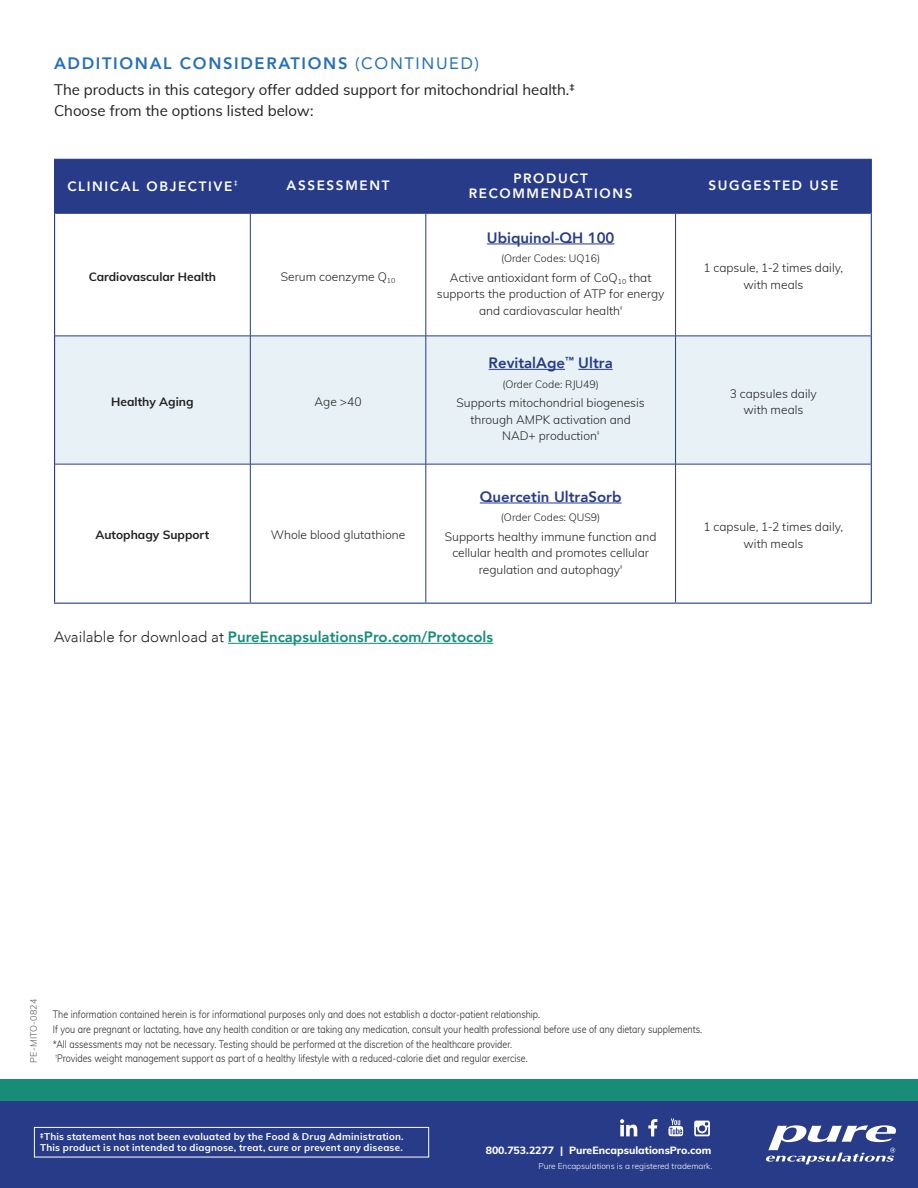
<style>
.page{position:relative;width:918px;height:1188px;background:#fff}
.page>*{position:absolute;margin:0;border:0;box-sizing:border-box;transform-origin:0 0}
.Developed_By{font:800 16.5px "Avenir";letter-spacing:.1em;color:#2570b8}
.Developed_By-2{font:15px "Muli";color:#231f20}
.CTA_URL{font:800 15px "Avenir";color:#168c79}
.Table_Copy{font:800 15px "Avenir";color:#273b88}
.Column_Header{font:800 13.5px/14.9px "Avenir";letter-spacing:.12em;color:#fff;text-align:center}
.Table_Copy-2{font:300 12px/16.5px "Muli";color:#231f20;text-align:center}
.Table_Copy-3{font:700 12px "Muli";color:#231f20}
.Disclaimers{font:300 10.5px "Muli";color:#231f20;scale:.85 1}
.Table_Copy-4{font:300 10.5px "Muli";color:#231f20}
.t1{font:800 10.5px "Muli";color:#fff}
.t2{font:700 9.75px/10.9px "Muli";letter-spacing:.025em;color:#fff}
.Marketing_Code{font:300 9px "Muli";letter-spacing:.02em;color:#57585a}
.t3{font:300 8.25px "Muli";color:#fff}
.s1{font-weight:400}
.s2{font-weight:300;color:#231f20}
</style>
<div class="page">
<div style="left:0;top:1096px;width:918px;height:92px;background:#273b88"></div>
<svg style="left:648px;top:1119px;width:9px;height:17px"></svg>
<svg style="left:620px;top:1119px;width:17px;height:17px"></svg>
<svg style="left:694px;top:1121px;width:16px;height:15px"></svg>
<svg style="left:668px;top:1119px;width:15px;height:17px"></svg>
<svg style="left:766px;top:1125px;width:130px;height:39px"></svg>
<div style="left:34px;top:1127px;width:395px;height:30px;border:1px solid #fff"></div>
<div style="left:0;top:1079px;width:918px;height:22px;background:#168c79"></div>
<hr style="left:228px;top:643px;width:265px;height:1px;background:#168c79">
<div style="left:55px;top:160px;width:816px;height:53px;background:#273b88"></div>
<svg style="left:55px;top:214px;width:816px;height:389px"></svg>
<div style="left:55px;top:337px;width:816px;height:127px;background:#e8f2f6"></div>
<hr style="left:55px;top:213px;width:195px;height:1px;background:#273b88">
<hr style="left:250px;top:213px;width:176px;height:1px;background:#273b88">
<hr style="left:250px;top:214px;width:1px;height:122px;background:#273b88">
<hr style="left:426px;top:213px;width:250px;height:1px;background:#273b88">
<hr style="left:426px;top:214px;width:1px;height:122px;background:#273b88">
<hr style="left:676px;top:213px;width:195px;height:1px;background:#273b88">
<hr style="left:675px;top:214px;width:1px;height:122px;background:#273b88">
<hr style="left:250px;top:336px;width:1px;height:128px;background:#273b88">
<hr style="left:426px;top:336px;width:1px;height:128px;background:#273b88">
<hr style="left:675px;top:336px;width:1px;height:128px;background:#273b88">
<hr style="left:55px;top:464px;width:195px;height:1px;background:#273b88">
<hr style="left:250px;top:464px;width:176px;height:1px;background:#273b88">
<hr style="left:250px;top:464px;width:1px;height:139px;background:#273b88">
<hr style="left:426px;top:464px;width:250px;height:1px;background:#273b88">
<hr style="left:426px;top:464px;width:1px;height:139px;background:#273b88">
<hr style="left:676px;top:464px;width:195px;height:1px;background:#273b88">
<hr style="left:675px;top:464px;width:1px;height:139px;background:#273b88">
<hr style="left:54px;top:213px;width:1px;height:123px;background:#273b88">
<hr style="left:871px;top:213px;width:1px;height:123px;background:#273b88">
<hr style="left:54px;top:336px;width:1px;height:128px;background:#273b88">
<hr style="left:871px;top:336px;width:1px;height:128px;background:#273b88">
<hr style="left:54px;top:464px;width:1px;height:139px;background:#273b88">
<hr style="left:871px;top:464px;width:1px;height:139px;background:#273b88">
<hr style="left:55px;top:336px;width:195px;height:1px;background:#273b88">
<hr style="left:250px;top:336px;width:176px;height:1px;background:#273b88">
<hr style="left:426px;top:336px;width:250px;height:1px;background:#273b88">
<hr style="left:676px;top:336px;width:195px;height:1px;background:#273b88">
<hr style="left:54px;top:159px;width:196px;height:1px;background:#273b88">
<hr style="left:250px;top:159px;width:176px;height:1px;background:#273b88">
<hr style="left:426px;top:159px;width:250px;height:1px;background:#273b88">
<hr style="left:676px;top:159px;width:196px;height:1px;background:#273b88">
<hr style="left:54px;top:160px;width:1px;height:53px;background:#273b88">
<hr style="left:250px;top:160px;width:1px;height:53px;background:#273b88">
<hr style="left:425px;top:160px;width:1px;height:53px;background:#273b88">
<hr style="left:675px;top:160px;width:1px;height:53px;background:#273b88">
<hr style="left:871px;top:160px;width:1px;height:53px;background:#273b88">
<hr style="left:54px;top:603px;width:196px;height:1px;background:#273b88">
<hr style="left:250px;top:603px;width:176px;height:1px;background:#273b88">
<hr style="left:426px;top:603px;width:250px;height:1px;background:#273b88">
<hr style="left:676px;top:603px;width:196px;height:1px;background:#273b88">
<hr style="left:487px;top:244px;width:127px;height:1px;background:#273b88">
<hr style="left:489px;top:369px;width:76px;height:1px;background:#273b88">
<hr style="left:578px;top:369px;width:35px;height:1px;background:#273b88">
<hr style="left:480px;top:503px;width:142px;height:1px;background:#273b88">
<p class="Developed_By" style="left:54px;top:51px;width:427px">ADDITIONAL CONSIDERATIONS <span class="s1">(CONTINUED)</span></p>
<p class="Developed_By-2" style="left:54px;top:78px;width:522px">The products in this category offer added support for mitochondrial health.<sup>‡</sup></p>
<p class="Developed_By-2" style="left:54px;top:99px;width:261px">Choose from the options listed below:</p>
<p class="Column_Header" style="left:67px;top:179px;width:172px">CLINICAL OBJECTIVE<sup>‡</sup></p>
<p class="Column_Header" style="left:287px;top:178px;width:104px">ASSESSMENT</p>
<p class="Column_Header" style="left:469px;top:171px;width:165px">PRODUCT<br>RECOMMENDATIONS</p>
<p class="Column_Header" style="left:708px;top:178px;width:131px">SUGGESTED USE</p>
<p class="Table_Copy-3" style="left:89px;top:268px;width:129px">Cardiovascular Health</p>
<p class="Table_Copy-2" style="left:281px;top:268px;width:116px">Serum coenzyme Q<sub>10</sub></p>
<p class="Table_Copy-3" style="left:111px;top:393px;width:84px">Healthy Aging</p>
<p class="Table_Copy-2" style="left:315px;top:393px;width:49px">Age &gt;40</p>
<p class="Table_Copy-3" style="left:96px;top:526px;width:115px">Autophagy Support</p>
<p class="Table_Copy-2" style="left:271px;top:526px;width:136px">Whole blood glutathione</p>
<p class="Table_Copy" style="left:487px;top:226px;width:129px">Ubiquinol-QH 100</p>
<p class="Table_Copy-4" style="left:501px;top:251px;width:101px">(Order Codes: UQ16)</p>
<p class="Table_Copy-2" style="left:437px;top:269px;width:229px">Active antioxidant form of CoQ<sub>10</sub> that supports the production of ATP for energy and cardiovascular health<sup>‡</sup></p>
<p class="Table_Copy-2" style="left:704px;top:259px;width:141px">1 capsule, 1-2 times daily, with meals</p>
<p class="Table_Copy" style="left:489px;top:351px;width:126px">RevitalAge<sup>™</sup> Ultra</p>
<p class="Table_Copy-4" style="left:502px;top:376px;width:98px">(Order Code: RJU49)</p>
<p class="Table_Copy-2" style="left:456px;top:394px;width:190px">Supports mitochondrial biogenesis through AMPK activation and<br>NAD+ production<sup>‡</sup></p>
<p class="Table_Copy-2" style="left:730px;top:385px;width:88px">3 capsules daily</p>
<p class="Table_Copy-2" style="left:743px;top:401px;width:61px">with meals</p>
<p class="Table_Copy" style="left:480px;top:485px;width:143px">Quercetin UltraSorb</p>
<p class="Table_Copy-4" style="left:501px;top:510px;width:101px">(Order Codes: QUS9)</p>
<p class="Table_Copy-2" style="left:445px;top:528px;width:213px">Supports healthy immune function and cellular health and promotes cellular regulation and autophagy<sup>‡</sup></p>
<p class="Table_Copy-2" style="left:704px;top:518px;width:141px">1 capsule, 1-2 times daily, with meals</p>
<p class="CTA_URL" style="left:54px;top:625px;width:441px"><span class="s2">Available for download at</span> PureEncapsulationsPro.com/Protocols</p>
<p class="Marketing_Code" style="left:27px;top:1063px;width:65px;rotate:-90deg">PE-MITO-0824</p>
<p class="Disclaimers" style="left:53px;top:1007px;width:575px">The information contained herein is for informational purposes only and does not establish a doctor-patient relationship.</p>
<p class="Disclaimers" style="left:53px;top:1022px;width:765px">If you are pregnant or lactating, have any health condition or are taking any medication, consult your health professional before use of any dietary supplements.</p>
<p class="Disclaimers" style="left:53px;top:1036px;width:542px">*All assessments may not be necessary. Testing should be performed at the discretion of the healthcare provider.</p>
<p class="Disclaimers" style="left:55px;top:1051px;width:557px"><sup>†</sup>Provides weight management support as part of a healthy lifestyle with a reduced-calorie diet and regular exercise.</p>
<p class="t2" style="left:40px;top:1131px;width:365px">‡This statement has not been evaluated by the Food &amp; Drug Administration.<br>This product is not intended to diagnose, treat, cure or prevent any disease.</p>
<p class="t1" style="left:486px;top:1142px;width:227px">800.753.2277 | PureEncapsulationsPro.com</p>
<p class="t3" style="left:538px;top:1160px;width:175px">Pure Encapsulations is a registered trademark.</p>
</div>
